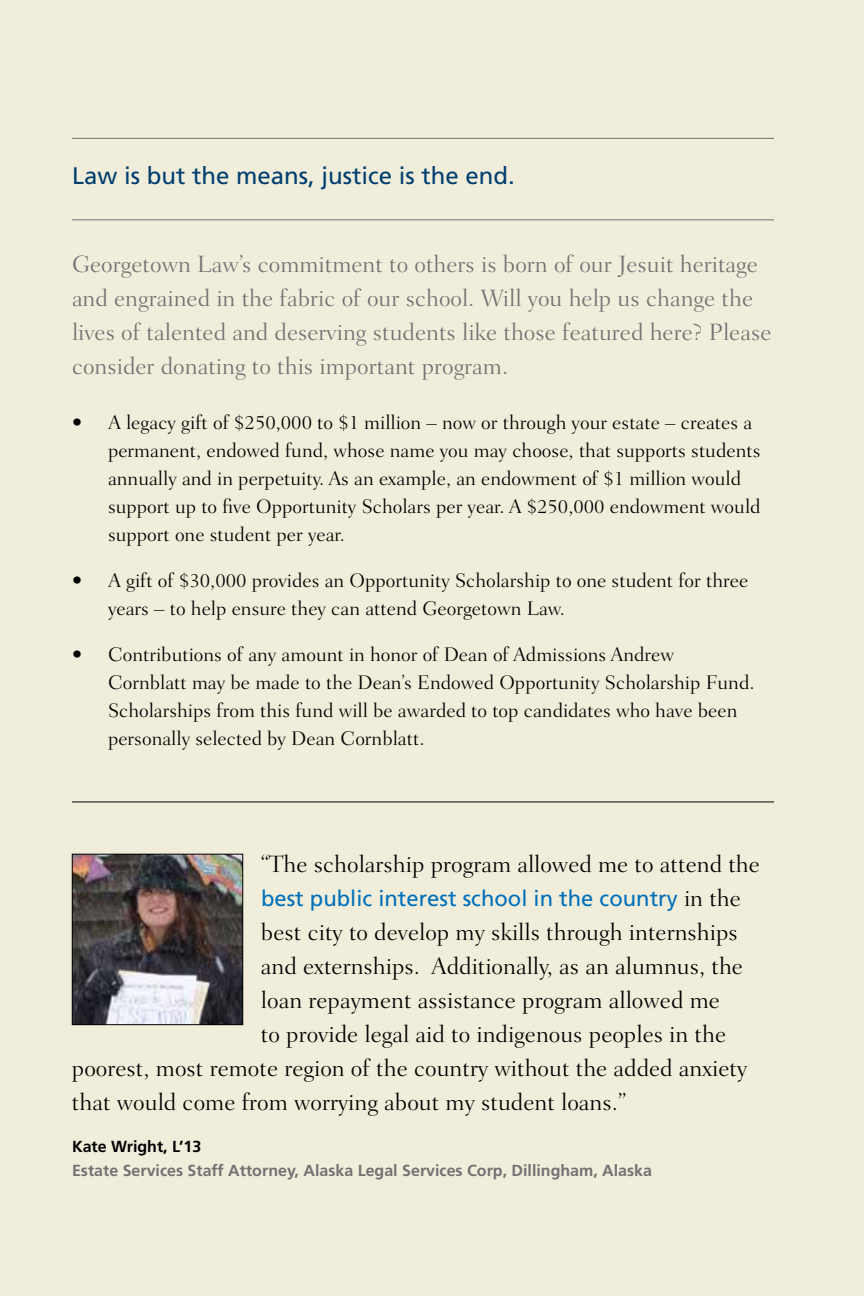
<style>
.page{position:relative;width:864px;height:1296px;background:#f0eedb}
.page>*{position:absolute;margin:0;border:0;box-sizing:border-box;transform-origin:0 0}
.t1{font:300 24px/34px "Fairfield LH";color:#000}
.t2{font:300 24px/34px "Fairfield LH";color:#737172}
.t3{font:24px "Frutiger";color:#003e70}
.t4{font:22px "Frutiger";color:#006fba}
.t5{font:300 20px/28px "Fairfield LH";color:#000}
.t6{font:700 16px "Frutiger";color:#737172}
.t7{font:700 16px "Frutiger";color:#000}
.s1{font-family:"Fairfield LH";font-weight:300;font-size:24px;color:#000}
</style>
<div class="page">
<hr style="left:72px;top:138px;width:702px;height:1px;background:#737172">
<hr style="left:72px;top:220px;width:702px;height:1px;background:#737172">
<hr style="left:72px;top:802px;width:702px;height:1px;background:#000">
<img style="left:74px;top:856px;width:167px;height:167px">
<div style="left:72px;top:854px;width:171px;height:171px;border:1px solid #000"></div>
<p class="t3" style="left:72px;top:161px;width:444px">Law is but the means, justice is the end.</p>
<p class="t2" style="left:72px;top:247px;width:701px">Georgetown Law’s commitment to others is born of our Jesuit heritage and engrained in the fabric of our school. Will you help us change the lives of talented and deserving students like those featured here? Please consider donating to this important program.</p>
<p class="t5" style="left:108px;top:408px;width:654px;text-indent:-36px">• A legacy gift of $250,000 to $1 million – now or through your estate – creates a permanent, endowed fund, whose name you may choose, that supports students annually and in perpetuity. As an example, an endowment of $1 million would support up to five Opportunity Scholars per year. A $250,000 endowment would support one student per year.</p>
<p class="t5" style="left:108px;top:566px;width:642px;text-indent:-36px">• A gift of $30,000 provides an Opportunity Scholarship to one student for three years – to help ensure they can attend Georgetown Law.</p>
<p class="t5" style="left:108px;top:640px;width:648px;text-indent:-36px">• Contributions of any amount in honor of Dean of Admissions Andrew Cornblatt may be made to the Dean’s Endowed Opportunity Scholarship Fund.<br>Scholarships from this fund will be awarded to top candidates who have been personally selected by Dean Cornblatt.</p>
<p class="t1" style="left:261px;top:847px;width:500px">“The scholarship program allowed me to attend the</p>
<p class="t4" style="left:261px;top:885px;width:481px">best public interest school in the country <span class="s1">in the</span></p>
<p class="t1" style="left:261px;top:915px;width:484px">best city to develop my skills through internships and externships. Additionally, as an alumnus, the loan repayment assistance program allowed me</p>
<p class="t1" style="left:72px;top:1017px;width:677px;text-indent:189px">to provide legal aid to indigenous peoples in the poorest, most remote region of the country without the added anxiety that would come from worrying about my student loans.”</p>
<p class="t7" style="left:72px;top:1137px;width:131px">Kate Wright, L’13</p>
<p class="t6" style="left:72px;top:1161px;width:582px">Estate Services Staff Attorney, Alaska Legal Services Corp, Dillingham, Alaska</p>
</div>
